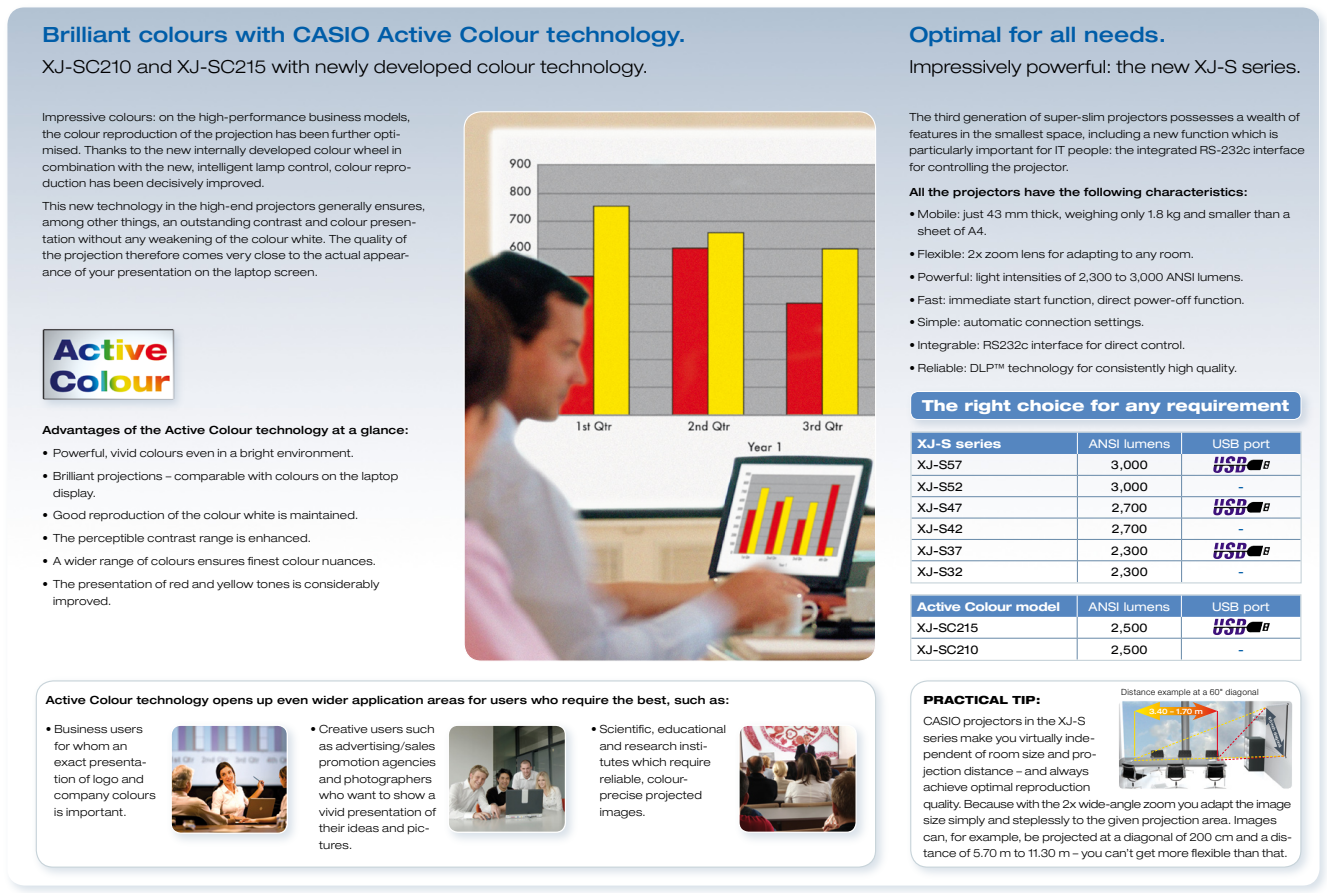
<style>
.page{position:relative;width:1327px;height:893px;background:#fff}
.page>*{position:absolute;margin:0;border:0;box-sizing:border-box;transform-origin:0 0}
.t1{font:500 expanded 21px "Helvetica Neue";letter-spacing:.01em;color:#005da8}
.t2{font:300 expanded 18px "Helvetica Neue";letter-spacing:.01em;color:#000}
.t3{font:800 expanded 15.3px "Helvetica Neue";letter-spacing:.01em;color:#fff}
.t4{font:expanded 12px "Helvetica Neue";letter-spacing:.01em;color:#000}
.t5{font:expanded 12px "Helvetica Neue";letter-spacing:.01em;color:#fff}
.t6{font:700 expanded 12px "Helvetica Neue";letter-spacing:-.02em;color:#fff}
.t7{font:expanded 12px "Helvetica Neue";color:#005da8}
.t8{font:300 expanded 11.25px/16.5px "Helvetica Neue";letter-spacing:.025em;color:#000}
.t9{font:500 expanded 11.25px "Helvetica Neue";letter-spacing:.02em;color:#000}
.t10{font:800 expanded 11.25px "Helvetica Neue";letter-spacing:.015em;color:#000}
.t11{font:300 8.55px "Helvetica Neue";letter-spacing:.035em;color:#000}
.t12{font:500 expanded 7.5px "Helvetica Neue";color:#fff}
.t13{font:italic 500 expanded 4.05px "Helvetica Neue";color:#fff;scale:.85 1}
</style>
<div class="page">
<div style="left:3px;top:3px;width:1324px;height:890px;background:#6688a7;opacity:.25"></div>
<img style="left:7px;top:7px;width:1311px;height:711px">
<div style="left:31px;top:675px;width:859px;height:207px;background:#6688a7;opacity:.25"></div>
<div style="left:36px;top:681px;width:839px;height:186px;background:#fff;border-radius:17px"></div>
<div style="left:36px;top:680px;width:840px;height:188px;border:1px solid #c7d3d9;border-radius:17px"></div>
<div style="left:733px;top:720px;width:138px;height:127px;background:#6688a7;opacity:.25"></div>
<img style="left:739px;top:725px;width:117px;height:107px;border-radius:10px">
<div style="left:738px;top:725px;width:119px;height:108px;border:1px solid #fff;border-radius:10px"></div>
<div style="left:443px;top:720px;width:137px;height:127px;background:#6688a7;opacity:.25"></div>
<img style="left:448px;top:725px;width:117px;height:107px;border-radius:10px">
<div style="left:448px;top:725px;width:118px;height:108px;border:1px solid #fff;border-radius:10px"></div>
<div style="left:166px;top:720px;width:136px;height:127px;background:#6688a7;opacity:.25"></div>
<img style="left:171px;top:725px;width:116px;height:108px;border-radius:10px">
<div style="left:171px;top:725px;width:117px;height:109px;border:1px solid #fff;border-radius:10px"></div>
<div style="left:905px;top:676px;width:410px;height:205px;background:#6688a7;opacity:.25"></div>
<div style="left:910px;top:681px;width:391px;height:186px;background:#fff;border-radius:17px"></div>
<div style="left:910px;top:680px;width:391px;height:188px;border:1px solid #c7d3d9;border-radius:17px"></div>
<img style="left:1118px;top:701px;width:174px;height:88px;border-radius:4px">
<div style="left:1118px;top:700px;width:175px;height:89px;border:1px solid #fff;border-radius:4px"></div>
<img style="left:1133px;top:702px;width:155px;height:59px">
<div style="left:905px;top:386px;width:409px;height:48px;background:#6688a7;opacity:.25"></div>
<div style="left:910px;top:391px;width:391px;height:28px;background:#5586c0;border-radius:7px"></div>
<div style="left:910px;top:391px;width:391px;height:29px;border:1px solid #fff;border-radius:7px"></div>
<svg style="left:912px;top:433px;width:387px;height:148px"></svg>
<div style="left:910px;top:431px;width:391px;height:152px;border:1px solid #c7d3d9"></div>
<img style="left:1212px;top:456px;width:58px;height:19px">
<img style="left:1212px;top:499px;width:58px;height:18px">
<img style="left:1212px;top:542px;width:58px;height:19px">
<svg style="left:912px;top:596px;width:387px;height:63px"></svg>
<div style="left:910px;top:594px;width:391px;height:67px;border:1px solid #c7d3d9"></div>
<img style="left:1211px;top:618px;width:59px;height:19px">
<div style="left:38px;top:323px;width:149px;height:90px;background:#e7ebf1"></div>
<img style="left:43px;top:328px;width:138px;height:77px">
<img style="left:464px;top:112px;width:411px;height:549px;border-radius:17px">
<h1 class="t1" style="left:43px;top:21px;width:645px">Brilliant colours with CASIO Active Colour technology.</h1>
<h2 class="t2" style="left:43px;top:56px;width:606px">XJ-SC210 and XJ-SC215 with newly developed colour technology.</h2>
<p class="t8" style="left:43px;top:109px;width:370px">Impressive colours: on the high-performance business models, the colour reproduction of the projection has been further opti&shy;mised. Thanks to the new internally developed colour wheel in combination with the new, intelligent lamp control, colour repro&shy;duction has been decisively improved.</p>
<p class="t8" style="left:43px;top:198px;width:384px">This new technology in the high-end projectors generally ensures, among other things, an outstanding contrast and colour presen&shy;tation without any weakening of the colour white. The quality of the projection therefore comes very close to the actual appear&shy;ance of your presentation on the laptop screen.</p>
<p class="t9" style="left:43px;top:423px;width:368px">Advantages of the Active Colour technology at a glance:</p>
<p class="t8" style="left:43px;top:445px;width:313px">• Powerful, vivid colours even in a bright environment.</p>
<p class="t8" style="left:53px;top:468px;width:346px;text-indent:-11px">• Brilliant projections – comparable with colours on the laptop display.</p>
<p class="t8" style="left:43px;top:507px;width:317px">• Good reproduction of the colour white is maintained.</p>
<p class="t8" style="left:43px;top:530px;width:270px">• The perceptible contrast range is enhanced.</p>
<p class="t8" style="left:43px;top:553px;width:335px">• A wider range of colours ensures finest colour nuances.</p>
<p class="t8" style="left:53px;top:576px;width:328px;text-indent:-11px">• The presentation of red and yellow tones is considerably improved.</p>
<p class="t9" style="left:46px;top:693px;width:685px">Active Colour technology opens up even wider application areas for users who require the best, such as:</p>
<p class="t8" style="left:54px;top:721px;width:103px;text-indent:-8px">• Business users for whom an exact presenta&shy;tion of logo and company colours is important.</p>
<p class="t8" style="left:319px;top:721px;width:118px;text-indent:-9px">• Creative users such as advertising/sales promotion agencies and photographers who want to show a vivid presentation of their ideas and pic&shy;tures.</p>
<p class="t8" style="left:600px;top:721px;width:128px;text-indent:-9px">• Scientific, educational and research insti&shy;tutes which require reliable, colour&shy;precise projected images.</p>
<h1 class="t1" style="left:909px;top:21px;width:258px">Optimal for all needs.</h1>
<h2 class="t2" style="left:909px;top:56px;width:393px">Impressively powerful: the new XJ-S series.</h2>
<p class="t8" style="left:909px;top:109px;width:397px">The third generation of super-slim projectors possesses a wealth of features in the smallest space, including a new function which is particularly important for IT people: the integrated RS-232c interface for controlling the projector.</p>
<p class="t9" style="left:909px;top:185px;width:340px">All the projectors have the following characteristics:</p>
<p class="t8" style="left:918px;top:206px;width:373px;text-indent:-9px">• Mobile: just 43 mm thick, weighing only 1.8 kg and smaller than a sheet of A4.</p>
<p class="t8" style="left:909px;top:245px;width:286px">• Flexible: 2x zoom lens for adapting to any room.</p>
<p class="t8" style="left:909px;top:268px;width:336px">• Powerful: light intensities of 2,300 to 3,000 ANSI lumens.</p>
<p class="t8" style="left:909px;top:291px;width:337px">• Fast: immediate start function, direct power-off function.</p>
<p class="t8" style="left:909px;top:314px;width:236px">• Simple: automatic connection settings.</p>
<p class="t8" style="left:909px;top:337px;width:277px">• Integrable: RS232c interface for direct control.</p>
<p class="t8" style="left:909px;top:360px;width:329px">• Reliable: DLP™ technology for consistently high quality.</p>
<h3 class="t3" style="left:922px;top:396px;width:369px">The right choice for any requirement</h3>
<p class="t6" style="left:917px;top:436px;width:85px">XJ-S series</p>
<p class="t5" style="left:1088px;top:436px;width:83px">ANSI lumens</p>
<p class="t5" style="left:1212px;top:436px;width:59px">USB port</p>
<p class="t4" style="left:917px;top:458px;width:46px">XJ-S57</p>
<p class="t4" style="left:1111px;top:458px;width:38px">3,000</p>
<p class="t4" style="left:917px;top:479px;width:47px">XJ-S52</p>
<p class="t4" style="left:1111px;top:479px;width:38px">3,000</p>
<p class="t7" style="left:1238px;top:479px;width:7px">-</p>
<p class="t4" style="left:917px;top:500px;width:46px">XJ-S47</p>
<p class="t4" style="left:1111px;top:500px;width:37px">2,700</p>
<p class="t4" style="left:917px;top:522px;width:47px">XJ-S42</p>
<p class="t4" style="left:1111px;top:522px;width:37px">2,700</p>
<p class="t7" style="left:1238px;top:522px;width:7px">-</p>
<p class="t4" style="left:917px;top:543px;width:46px">XJ-S37</p>
<p class="t4" style="left:1111px;top:543px;width:38px">2,300</p>
<p class="t4" style="left:917px;top:565px;width:47px">XJ-S32</p>
<p class="t4" style="left:1111px;top:565px;width:38px">2,300</p>
<p class="t7" style="left:1238px;top:565px;width:7px">-</p>
<p class="t6" style="left:917px;top:599px;width:144px">Active Colour model</p>
<p class="t5" style="left:1088px;top:599px;width:83px">ANSI lumens</p>
<p class="t5" style="left:1212px;top:599px;width:59px">USB port</p>
<p class="t4" style="left:917px;top:621px;width:63px">XJ-SC215</p>
<p class="t4" style="left:1111px;top:621px;width:38px">2,500</p>
<p class="t4" style="left:917px;top:642px;width:63px">XJ-SC210</p>
<p class="t4" style="left:1111px;top:642px;width:38px">2,500</p>
<p class="t7" style="left:1238px;top:642px;width:7px">-</p>
<p class="t11" style="left:1121px;top:687px;width:139px">Distance example at a 60" diagonal</p>
<p class="t10" style="left:923px;top:693px;width:118px">PRACTICAL TIP:</p>
<p class="t8" style="left:923px;top:713px;width:370px">CASIO projectors in the XJ-S<br>series make you virtually inde-<br>pendent of room size and pro-<br>jection distance – and always<br>achieve optimal reproduction<br>quality. Because with the 2x wide-angle zoom you adapt the image size simply and steplessly to the given projection area. Images can, for example, be projected at a diagonal of 200 cm and a dis&shy;tance of 5.70 m to 11.30 m – you can’t get more flexible than that.</p>
<p class="t12" style="left:1149px;top:707px;width:55px">3.40 – 1.70 m</p>
<p class="t13" style="left:1272px;top:717px;width:39px;rotate:70deg">60 inch diagonal</p>
</div>
